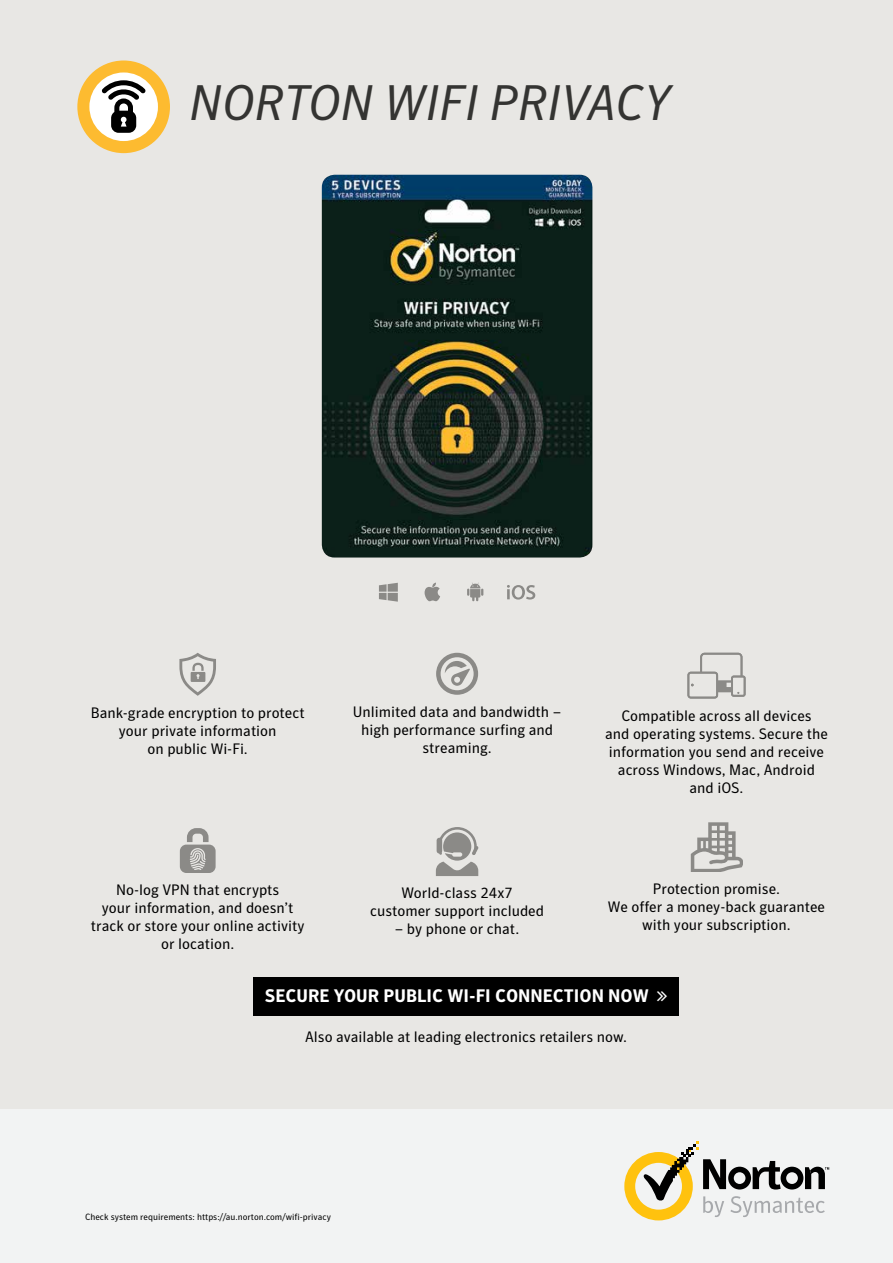
<style>
.page{position:relative;width:893px;height:1263px;background:#fff}
.page>*{position:absolute;margin:0;border:0;box-sizing:border-box;transform-origin:0 0}
.t1{font:italic 49.5px "Symantec Sans";color:#343432}
.t2{font:700 18px "Symantec Sans";color:#fff}
.t3{font:15px/18px "Symantec Sans";color:#000;text-align:center}
.t4{font:9px "Symantec Sans";color:#000}
</style>
<div class="page">
<div style="left:0;top:1108px;width:893px;height:155px;background:#f2f3f3"></div>
<div style="left:0;top:0;width:893px;height:1108px;background:#e8e7e4"></div>
<svg style="left:624px;top:1141px;width:205px;height:79px"></svg>
<svg style="left:179px;top:653px;width:37px;height:43px"></svg>
<svg style="left:180px;top:828px;width:36px;height:45px"></svg>
<svg style="left:436px;top:653px;width:42px;height:42px"></svg>
<svg style="left:436px;top:827px;width:43px;height:49px"></svg>
<svg style="left:687px;top:653px;width:59px;height:45px"></svg>
<svg style="left:691px;top:822px;width:51px;height:49px"></svg>
<svg style="left:77px;top:60px;width:93px;height:93px"></svg>
<img style="left:322px;top:175px;width:270px;height:382px">
<svg style="left:467px;top:582px;width:16px;height:19px"></svg>
<svg style="left:425px;top:583px;width:15px;height:18px"></svg>
<svg style="left:379px;top:583px;width:19px;height:19px"></svg>
<svg style="left:507px;top:585px;width:28px;height:14px"></svg>
<div style="left:253px;top:977px;width:426px;height:38px;background:#000"></div>
<h1 class="t1" style="left:189px;top:73px;width:483px">NORTON WIFI PRIVACY</h1>
<p class="t3" style="left:91px;top:704px;width:215px">Bank-grade encryption to protect your private information<br>on public Wi-Fi.</p>
<p class="t3" style="left:91px;top:881px;width:215px">No-log VPN that encrypts<br>your information, and doesn’t track or store your online activity or location.</p>
<p class="t3" style="left:353px;top:703px;width:210px">Unlimited data and bandwidth – high performance surfing and streaming.</p>
<p class="t3" style="left:370px;top:884px;width:175px">World-class 24x7 customer support included</p>
<p class="t3" style="left:395px;top:920px;width:126px">– by phone or chat.</p>
<p class="t3" style="left:605px;top:706px;width:224px">Compatible across all devices<br>and operating systems. Secure the information you send and receive across Windows, Mac, Android and iOS.</p>
<p class="t3" style="left:608px;top:879px;width:219px">Protection promise.<br>We offer a money-back guarantee with your subscription.</p>
<p class="t2" style="left:265px;top:985px;width:385px">SECURE YOUR PUBLIC WI-FI CONNECTION NOW</p>
<p class="t3" style="left:305px;top:1027px;width:323px">Also available at leading electronics retailers now.</p>
<p class="t4" style="left:85px;top:1212px;width:247px">Check system requirements: https://au.norton.com/wifi-privacy</p>
</div>
